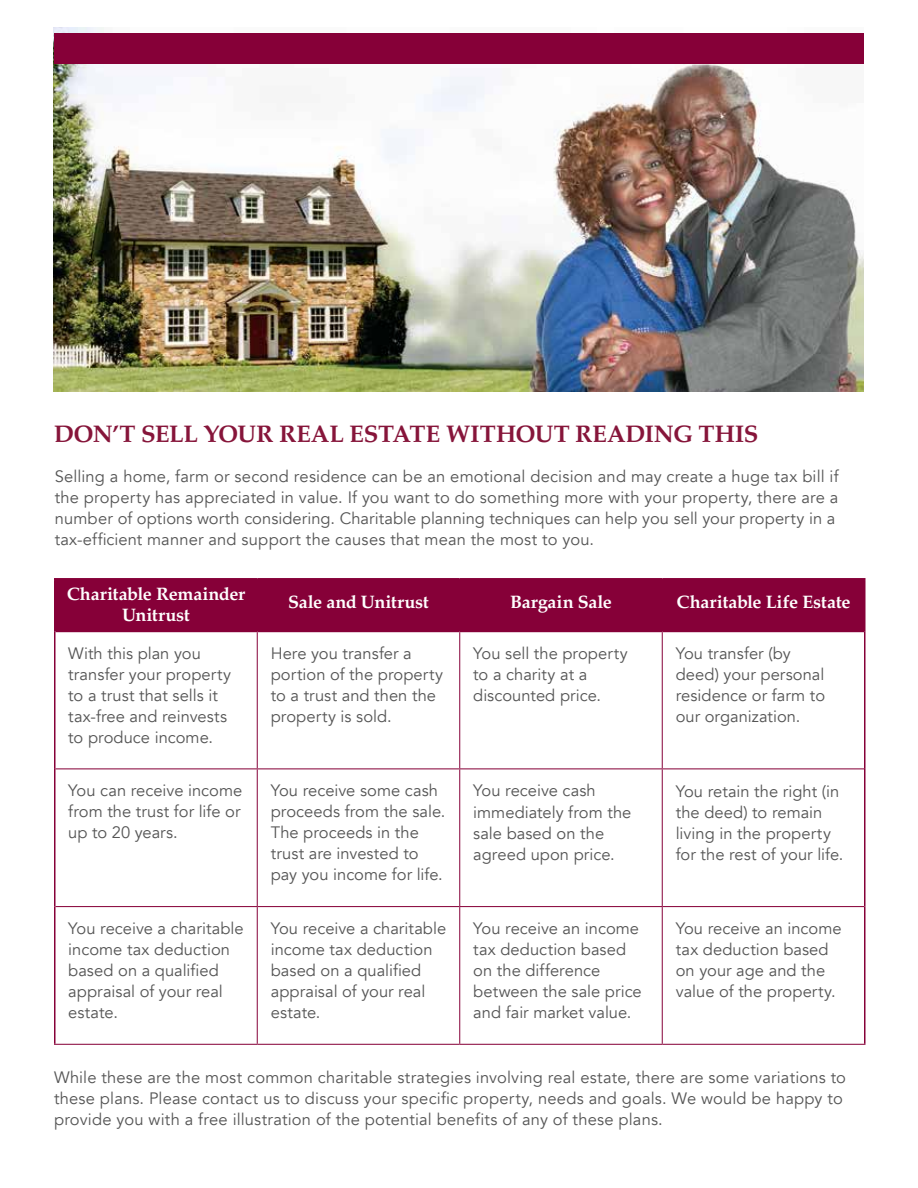
<style>
.page{position:relative;width:918px;height:1188px;background:#fff}
.page>*{position:absolute;margin:0;border:0;box-sizing:border-box;transform-origin:0 0}
.t1{font:700 24px "Palatino";letter-spacing:-.01em;color:#86153a}
.t2{font:700 18px/21px "Palatino";letter-spacing:-.01em;color:#fff;text-align:center}
.t3{font:16.5px/21px "Avenir";letter-spacing:.005em;color:#555}
</style>
<div class="page">
<div style="left:56px;top:580px;width:808px;height:50px;background:#860038"></div>
<svg style="left:56px;top:632px;width:808px;height:412px"></svg>
<hr style="left:54px;top:578px;width:203px;height:2px;background:#860038">
<hr style="left:257px;top:578px;width:203px;height:2px;background:#860038">
<hr style="left:460px;top:578px;width:202px;height:2px;background:#860038">
<hr style="left:662px;top:578px;width:204px;height:2px;background:#860038">
<hr style="left:56px;top:630px;width:201px;height:2px;background:#860038">
<hr style="left:257px;top:630px;width:203px;height:2px;background:#860038">
<hr style="left:460px;top:630px;width:202px;height:2px;background:#860038">
<hr style="left:662px;top:630px;width:202px;height:2px;background:#860038">
<hr style="left:54px;top:580px;width:2px;height:51px;background:#860038">
<hr style="left:864px;top:580px;width:2px;height:51px;background:#860038">
<hr style="left:54px;top:631px;width:2px;height:138px;background:#860038">
<hr style="left:864px;top:631px;width:2px;height:138px;background:#860038">
<hr style="left:54px;top:769px;width:2px;height:138px;background:#860038">
<hr style="left:864px;top:769px;width:2px;height:138px;background:#860038">
<hr style="left:54px;top:907px;width:2px;height:137px;background:#860038">
<hr style="left:864px;top:907px;width:2px;height:137px;background:#860038">
<hr style="left:257px;top:580px;width:1px;height:50px;background:#860038">
<hr style="left:459px;top:580px;width:1px;height:50px;background:#860038">
<hr style="left:662px;top:580px;width:1px;height:50px;background:#860038">
<hr style="left:257px;top:632px;width:1px;height:136px;background:#860038">
<hr style="left:459px;top:632px;width:1px;height:136px;background:#860038">
<hr style="left:662px;top:632px;width:1px;height:136px;background:#860038">
<hr style="left:257px;top:769px;width:1px;height:137px;background:#860038">
<hr style="left:459px;top:769px;width:1px;height:137px;background:#860038">
<hr style="left:662px;top:769px;width:1px;height:137px;background:#860038">
<hr style="left:257px;top:907px;width:1px;height:137px;background:#860038">
<hr style="left:459px;top:907px;width:1px;height:137px;background:#860038">
<hr style="left:662px;top:907px;width:1px;height:137px;background:#860038">
<hr style="left:56px;top:768px;width:201px;height:1px;background:#860038">
<hr style="left:257px;top:768px;width:203px;height:1px;background:#860038">
<hr style="left:460px;top:768px;width:202px;height:1px;background:#860038">
<hr style="left:662px;top:768px;width:202px;height:1px;background:#860038">
<hr style="left:56px;top:906px;width:201px;height:1px;background:#860038">
<hr style="left:257px;top:906px;width:203px;height:1px;background:#860038">
<hr style="left:460px;top:906px;width:202px;height:1px;background:#860038">
<hr style="left:662px;top:906px;width:202px;height:1px;background:#860038">
<hr style="left:54px;top:1044px;width:203px;height:1px;background:#860038">
<hr style="left:257px;top:1044px;width:203px;height:1px;background:#860038">
<hr style="left:460px;top:1044px;width:202px;height:1px;background:#860038">
<hr style="left:662px;top:1044px;width:204px;height:1px;background:#860038">
<img style="left:54px;top:27px;width:810px;height:365px">
<div style="left:54px;top:33px;width:810px;height:30px;background:#860038"></div>
<h1 class="t1" style="left:54px;top:414px;width:706px">DON’T SELL YOUR REAL ESTATE WITHOUT READING THIS</h1>
<p class="t3" style="left:55px;top:466px;width:785px">Selling a home, farm or second residence can be an emotional decision and may create a huge tax bill if the property has appreciated in value. If you want to do something more with your property, there are a number of options worth considering. Charitable planning techniques can help you sell your property in a tax-efficient manner and support the causes that mean the most to you.</p>
<p class="t2" style="left:67px;top:583px;width:180px">Charitable Remainder<br>Unitrust</p>
<p class="t2" style="left:288px;top:591px;width:142px">Sale and Unitrust</p>
<p class="t2" style="left:510px;top:591px;width:103px">Bargain Sale</p>
<p class="t2" style="left:677px;top:591px;width:175px">Charitable Life Estate</p>
<p class="t3" style="left:68px;top:643px;width:164px">With this plan you transfer your property to a trust that sells it tax-free and reinvests to produce income.</p>
<p class="t3" style="left:271px;top:643px;width:174px">Here you transfer a portion of the property to a trust and then the property is sold.</p>
<p class="t3" style="left:473px;top:643px;width:156px">You sell the property to a charity at a discounted price.</p>
<p class="t3" style="left:676px;top:643px;width:151px">You transfer (by deed) your personal residence or farm to our organization.</p>
<p class="t3" style="left:68px;top:781px;width:176px;text-align:justify">You can receive income from the trust for life or up to 20 years.</p>
<p class="t3" style="left:271px;top:781px;width:176px">You receive some cash proceeds from the sale.<br>The proceeds in the trust are invested to pay you income for life.</p>
<p class="t3" style="left:473px;top:781px;width:160px">You receive cash immediately from the sale based on the agreed upon price.</p>
<p class="t3" style="left:676px;top:781px;width:169px">You retain the right (in the deed) to remain living in the property for the rest of your life.</p>
<p class="t3" style="left:68px;top:918px;width:177px">You receive a charitable income tax deduction based on a qualified appraisal of your real estate.</p>
<p class="t3" style="left:271px;top:918px;width:177px">You receive a charitable income tax deduction based on a qualified appraisal of your real estate.</p>
<p class="t3" style="left:473px;top:918px;width:170px">You receive an income tax deduction based on the difference between the sale price and fair market value.</p>
<p class="t3" style="left:676px;top:918px;width:167px">You receive an income tax deduction based on your age and the value of the property.</p>
<p class="t3" style="left:54px;top:1067px;width:794px">While these are the most common charitable strategies involving real estate, there are some variations to these plans. Please contact us to discuss your specific property, needs and goals. We would be happy to provide you with a free illustration of the potential benefits of any of these plans.</p>
</div>
